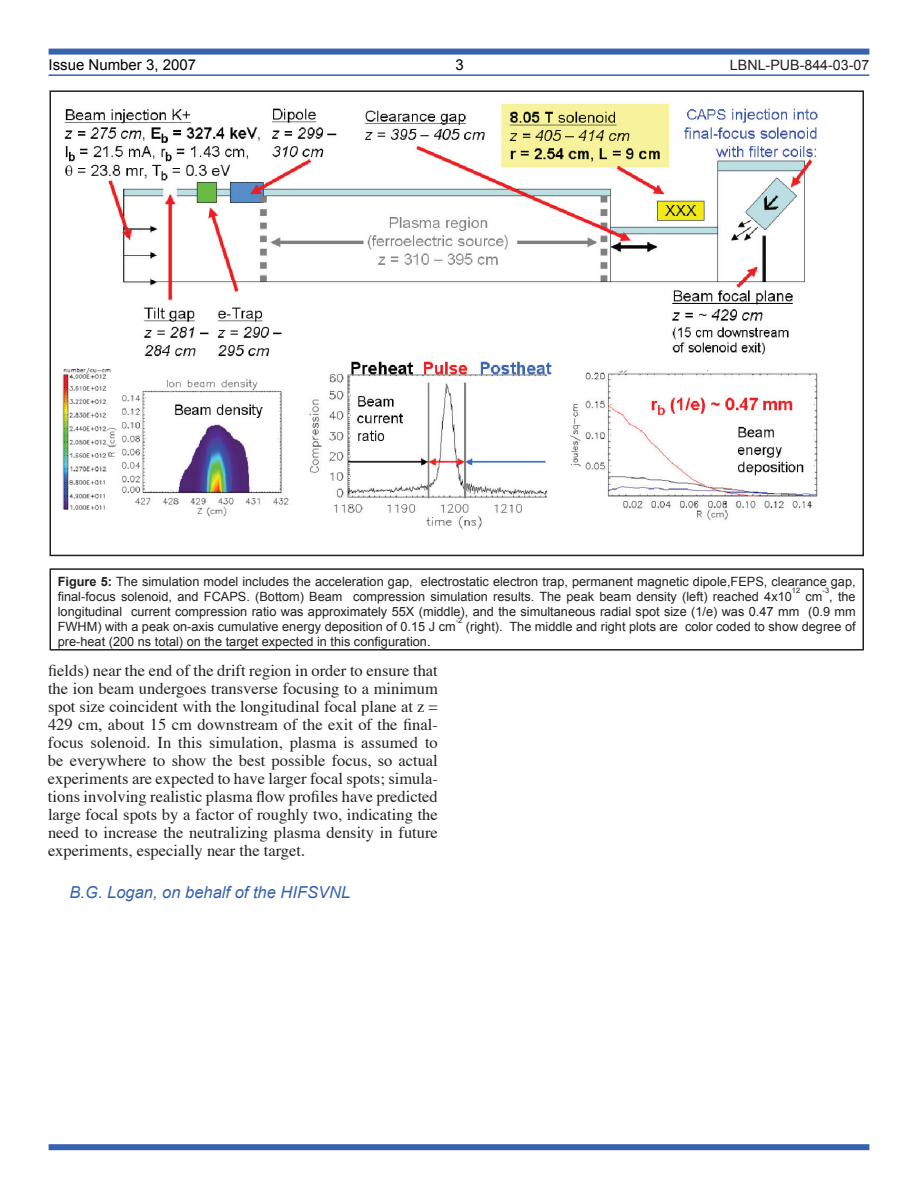
<style>
.page{position:relative;width:918px;height:1188px;background:#fff}
.page>*{position:absolute;margin:0;border:0;box-sizing:border-box;transform-origin:0 0}
.t1{font:16.5px/18px "Times";color:#231f20;text-align:justify}
.t2{font:italic 16.5px "Arial";color:#3762ae}
.t3{font:15px "Arial";color:#000}
.t4{font:14.25px "Arial";color:#231f20}
.t5{font:12.75px/15px "Arial";color:#231f20}
.t6{font:7.5px "Arial";color:#231f20}
.s1{font-weight:700}
</style>
<div class="page">
<div style="left:49px;top:1144px;width:820px;height:6px;background:#3762ae"></div>
<div style="left:49px;top:49px;width:820px;height:6px;background:#3762ae"></div>
<hr style="left:49px;top:74px;width:820px;height:2px;background:#3762ae">
<img style="left:61px;top:103px;width:757px;height:426px">
<div style="left:50px;top:90px;width:814px;height:466px;border:2px solid #231f20"></div>
<div style="left:50px;top:568px;width:814px;height:83px;border:2px solid #231f20"></div>
<p class="t3" style="left:49px;top:56px;width:149px">Issue Number 3, 2007</p>
<p class="t3" style="left:455px;top:56px;width:10px">3</p>
<p class="t4" style="left:730px;top:57px;width:141px">LBNL-PUB-844-03-07</p>
<p class="t5" style="left:58px;top:574px;width:800px"><span class="s1">Figure 5:</span> The simulation model includes the acceleration gap, electrostatic electron trap, permanent magnetic dipole,FEPS, clearance gap, final-focus solenoid, and FCAPS. (Bottom) Beam compression simulation results. The peak beam density (left) reached 4x10</p>
<p class="t6" style="left:823px;top:587px;width:8px">-3</p>
<p class="t5" style="left:58px;top:589px;width:800px;text-align:justify;text-indent:771px">, the longitudinal current compression ratio was approximately 55X (middle), and the simultaneous radial spot size (1/e) was 0.47 mm (0.9 mm FWHM) with a peak on-axis cumulative energy deposition of 0.15 J cm</p>
<p class="t6" style="left:792px;top:587px;width:10px">12</p>
<p class="t5" style="left:806px;top:589px;width:18px">cm</p>
<p class="t6" style="left:456px;top:617px;width:8px">-2</p>
<p class="t5" style="left:466px;top:619px;width:391px">(right). The middle and right plots are color coded to show degree of</p>
<p class="t5" style="left:58px;top:634px;width:374px">pre-heat (200 ns total) on the target expected in this configuration.</p>
<p class="t1" style="left:48px;top:663px;width:391px">fields) near the end of the drift region in order to ensure that the ion beam undergoes transverse focusing to a minimum spot size coincident with the longitudinal focal plane at z = 429 cm, about 15 cm downstream of the exit of the final&shy;focus solenoid. In this simulation, plasma is assumed to be everywhere to show the best possible focus, so actual experiments are expected to have larger focal spots; simula&shy;tions involving realistic plasma flow profiles have predicted large focal spots by a factor of roughly two, indicating the need to increase the neutralizing plasma density in future experiments, especially near the target.</p>
<p class="t2" style="left:70px;top:883px;width:282px">B.G. Logan, on behalf of the HIFSVNL</p>
</div>
